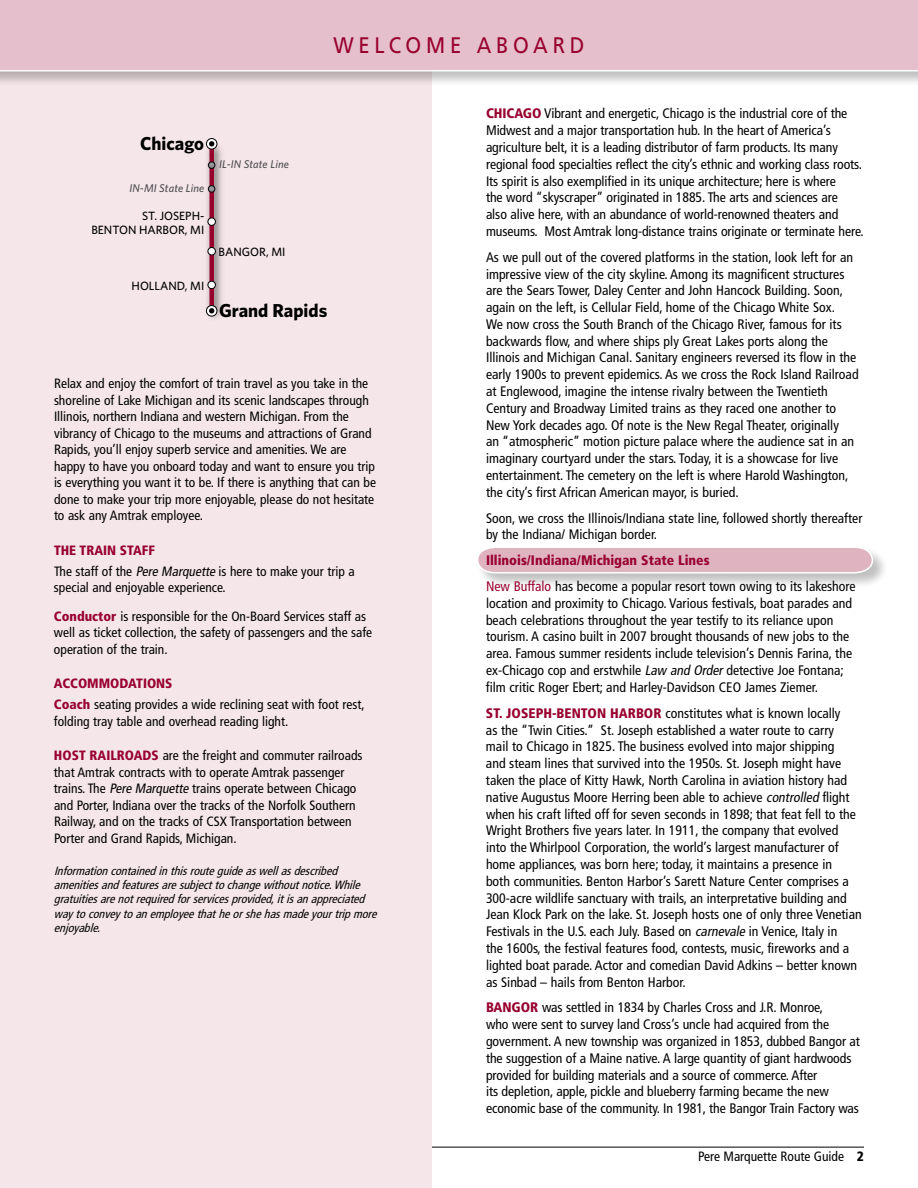
<style>
.page{position:relative;width:918px;height:1188px;background:#fff}
.page>*{position:absolute;margin:0;border:0;box-sizing:border-box;transform-origin:0 0}
.t1{font:22.5px "Frutiger";letter-spacing:.23em;color:#98002e;scale:.9 1}
.t2{font:700 18.75px "Whitney";color:#000}
.t3{font:condensed 13.8px/16.8px "Frutiger";color:#000}
.t4{font:condensed 13.5px/16.5px "Frutiger";color:#000}
.t5{font:900 condensed 13.5px "Frutiger";color:#98002e}
.t6{font:italic condensed 12px/14.2px "Frutiger";color:#000}
.t7{font:500 12px/13.5px "Whitney";color:#000;text-align:right}
.t8{font:italic 500 11.25px "Whitney";letter-spacing:.01em;color:#4d4d4f}
.s1{font-weight:900;color:#98002e}
.s2{font-style:italic}
.s3{color:#98002e}
.s4{font-weight:900}
</style>
<div class="page">
<hr style="left:54px;top:1147px;width:810px;height:1px;background:#000">
<div style="left:476px;top:546px;width:412px;height:43px;background:#000;opacity:.25"></div>
<svg style="left:476px;top:546px;width:398px;height:28px;background:#e3bec9"></svg>
<div style="left:0;top:0;width:432px;height:1188px;background:#f5e6ea"></div>
<img style="left:205px;top:138px;width:17px;height:181px">
<div style="left:209px;top:148px;width:5px;height:163px;background:#98002e"></div>
<div style="left:208px;top:162px;width:7px;height:6px;background:#939598;border-radius:50%"></div>
<div style="left:208px;top:162px;width:7px;height:7px;border:1px solid #000;border-radius:50%"></div>
<div style="left:208px;top:186px;width:7px;height:6px;background:#939598;border-radius:50%"></div>
<div style="left:208px;top:185px;width:7px;height:8px;border:1px solid #000;border-radius:50%"></div>
<div style="left:208px;top:248px;width:7px;height:7px;background:#fff;border-radius:50%"></div>
<div style="left:208px;top:247px;width:8px;height:8px;border:1px solid #000;border-radius:50%"></div>
<div style="left:208px;top:218px;width:7px;height:7px;background:#fff;border-radius:50%"></div>
<div style="left:208px;top:218px;width:8px;height:8px;border:1px solid #000;border-radius:50%"></div>
<div style="left:208px;top:281px;width:7px;height:8px;background:#fff;border-radius:50%"></div>
<div style="left:208px;top:281px;width:8px;height:8px;border:1px solid #000;border-radius:50%"></div>
<svg style="left:206px;top:139px;width:11px;height:10px"></svg>
<div style="left:206px;top:138px;width:11px;height:11px;border:1px solid #000;border-radius:50%"></div>
<svg style="left:209px;top:141px;width:5px;height:5px"></svg>
<svg style="left:206px;top:306px;width:11px;height:10px"></svg>
<div style="left:206px;top:305px;width:11px;height:11px;border:1px solid #000;border-radius:50%"></div>
<svg style="left:209px;top:308px;width:5px;height:5px"></svg>
<div style="left:0;top:0;width:918px;height:87px;background:#000;opacity:.25"></div>
<div style="left:0;top:0;width:918px;height:71px;background:#e5bfcb"></div>
<h1 class="t1" style="left:333px;top:32px;width:83px">WELCOM</h1>
<h1 class="t1" style="left:450px;top:32px;width:148px">E ABOARD</h1>
<h2 class="t2" style="left:140px;top:132px;width:65px">Chicago</h2>
<p class="t8" style="left:129px;top:181px;width:76px">IN-MI State Line</p>
<p class="t7" style="left:91px;top:209px;width:115px">ST. JOSEPH-<br>BENTON HARBOR, MI</p>
<p class="t7" style="left:132px;top:278px;width:74px">HOLLAND, MI</p>
<p class="t8" style="left:219px;top:157px;width:71px">IL-IN State Line</p>
<p class="t7" style="left:219px;top:244px;width:68px">BANGOR, MI</p>
<h2 class="t2" style="left:219px;top:299px;width:110px">Grand Rapids</h2>
<p class="t4" style="left:54px;top:375px;width:324px">Relax and enjoy the comfort of train travel as you take in the shoreline of Lake Michigan and its scenic landscapes through Illinois, northern Indiana and western Michigan. From the vibrancy of Chicago to the museums and attractions of Grand Rapids, you’ll enjoy superb service and amenities. We are happy to have you onboard today and want to ensure you trip is everything you want it to be. If there is anything that can be done to make your trip more enjoyable, please do not hesitate to ask any Amtrak employee.</p>
<p class="t5" style="left:54px;top:542px;width:41px">The Train</p>
<p class="t4" style="left:54px;top:540px;width:302px;line-height:21px;text-indent:66px"><span class="s1">Staff<br></span>The staff of the <span class="s2">Pere Marquette</span> is here to make your trip a</p>
<p class="t4" style="left:54px;top:573px;width:314px;line-height:28.5px">special and enjoyable experience.<br><span class="s1">Conductor</span> is responsible for the On-Board Services staff as</p>
<p class="t4" style="left:54px;top:624px;width:320px">well as ticket collection, the safety of passengers and the safe operation of the train.</p>
<p class="t4" style="left:54px;top:673px;width:312px;line-height:21px"><span class="s1">ACCOMMODATIONS<br>Coach</span> seating provides a wide reclining seat with foot rest,</p>
<p class="t4" style="left:54px;top:713px;width:236px">folding tray table and overhead reading light.</p>
<p class="t4" style="left:54px;top:747px;width:310px"><span class="s1">HOST RAILROADS</span> are the freight and commuter railroads that Amtrak contracts with to operate Amtrak passenger trains. The <span class="s2">Pere Marquette</span> trains operate between Chicago and Porter, Indiana over the tracks of the Norfolk Southern Railway, and on the tracks of CSX Transportation between Porter and Grand Rapids, Michigan.</p>
<p class="t6" style="left:54px;top:864px;width:328px">Informationcontainedinthisrouteguideaswellasdescribed amenitiesandfeaturesaresubjecttochangewithoutnotice.While gratuitiesarenotrequiredforservicesprovided,itisanappreciated waytoconveytoanemployeethatheorshehasmadeyourtripmore enjoyable.</p>
<p class="t3" style="left:486px;top:105px;width:379px"><span class="s1">CHICAGO</span> Vibrant and energetic, Chicago is the industrial core of the Midwest and a major transportation hub. In the heart of America’s agriculture belt, it is a leading distributor of farm products. Its many regional food specialties reflect the city’s ethnic and working class roots.<br>Its spirit is also exemplified in its unique architecture; here is where<br>the word “skyscraper” originated in 1885. The arts and sciences are<br>also alive here, with an abundance of world-renowned theaters and museums. Most Amtrak long-distance trains originate or terminate here.</p>
<p class="t3" style="left:486px;top:249px;width:374px">As we pull out of the covered platforms in the station, look left for an impressive view of the city skyline. Among its magnificent structures are the Sears Tower, Daley Center and John Hancock Building. Soon, again on the left, is Cellular Field, home of the Chicago White Sox.<br>We now cross the South Branch of the Chicago River, famous for its backwards flow, and where ships ply Great Lakes ports along the Illinois and Michigan Canal. Sanitary engineers reversed its flow in the early 1900s to prevent epidemics. As we cross the Rock Island Railroad at Englewood, imagine the intense rivalry between the Twentieth Century and Broadway Limited trains as they raced one another to New York decades ago. Of note is the New Regal Theater, originally<br>an “atmospheric” motion picture palace where the audience sat in an imaginary courtyard under the stars. Today, it is a showcase for live entertainment. The cemetery on the left is where Harold Washington, the city’s first African American mayor, is buried.</p>
<p class="t3" style="left:486px;top:510px;width:378px">Soon, we cross the Illinois/Indiana state line, followed shortly thereafter by the Indiana/ Michigan border.</p>
<p class="t3" style="left:486px;top:548px;width:371px;line-height:25.8px"><span class="s1">Illinois/Indiana/Michigan State Lines<br></span><span class="s3">New Buffalo</span> has become a popular resort town owing to its lakeshore</p>
<p class="t3" style="left:486px;top:595px;width:368px">location and proximity to Chicago. Various festivals, boat parades and beach celebrations throughout the year testify to its reliance upon tourism. A casino built in 2007 brought thousands of new jobs to the area. Famous summer residents include television’s Dennis Farina, the ex-Chicago cop and erstwhile <span class="s2">Law and Order</span>detective Joe Fontana; film critic Roger Ebert; and Harley-Davidson CEO James Ziemer.</p>
<p class="t3" style="left:486px;top:705px;width:377px"><span class="s1">ST. JOSEPH-BENTON HARBOR</span> constitutes what is known locally<br>as the “Twin Cities.” St. Joseph established a water route to carry<br>mail to Chicago in 1825. The business evolved into major shipping<br>and steam lines that survived into the 1950s. St. Joseph might have taken the place of Kitty Hawk, North Carolina in aviation history had native Augustus Moore Herring been able to achieve <span class="s2">controlled</span> flight when his craft lifted off for seven seconds in 1898; that feat fell to the Wright Brothers five years later. In 1911, the company that evolved into the Whirlpool Corporation, the world’s largest manufacturer of home appliances, was born here; today, it maintains a presence in<br>both communities. Benton Harbor’s Sarett Nature Center comprises a 300-acre wildlife sanctuary with trails, an interpretative building and Jean Klock Park on the lake. St. Joseph hosts one of only three Venetian Festivals in the U.S. each July. Based on <span class="s2">carnevale</span> in Venice, Italy in<br>the 1600s, the festival features food, contests, music, fireworks and a lighted boat parade. Actor and comedian David Adkins – better known as Sinbad – hails from Benton Harbor.</p>
<p class="t3" style="left:486px;top:999px;width:376px"><span class="s1">BANGOR</span> was settled in 1834 by Charles Cross and J.R. Monroe,<br>who were sent to survey land Cross’s uncle had acquired from the government. A new township was organized in 1853, dubbed Bangor at the suggestion of a Maine native. A large quantity of giant hardwoods provided for building materials and a source of commerce. After<br>its depletion, apple, pickle and blueberry farming became the new economic base of the community. In 1981, the Bangor Train Factory was</p>
<p class="t4" style="left:698px;top:1148px;width:167px">Pere Marquette Route Guide <span class="s4">2</span></p>
</div>
